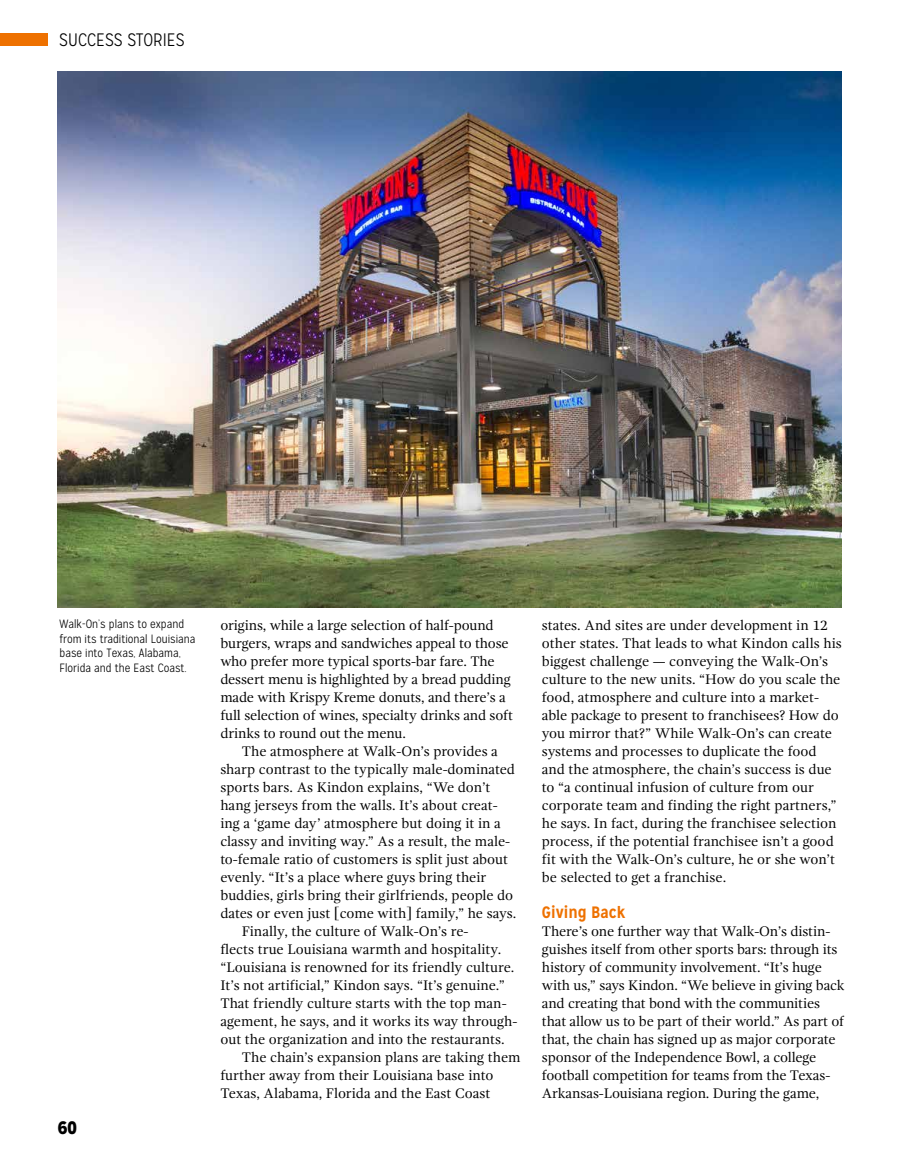
<style>
.page{position:relative;width:905px;height:1175px;background:#fff}
.page>*{position:absolute;margin:0;border:0;box-sizing:border-box;transform-origin:0 0}
.t1{font:300 18px "Mission Gothic";color:#000}
.t2{font:900 18px "Mission Gothic";color:#000}
.t3{font:700 16.5px "Mission Gothic";color:#ee7100}
.t4{font:14.25px/18px "Gandhi Serif";letter-spacing:-.01em;color:#000}
.t5{font:300 12px/14.4px "Mission Gothic";color:#000}
</style>
<div class="page">
<img style="left:58px;top:71px;width:783px;height:537px">
<div style="left:0;top:33px;width:48px;height:13px;background:#ee7100"></div>
<p class="t1" style="left:59px;top:29px;width:127px">SUCCESS STORIES</p>
<p class="t5" style="left:60px;top:617px;width:137px">Walk-On’s plans to expand from its traditional Louisiana base into Texas, Alabama,<br>Florida and the East Coast.</p>
<p class="t2" style="left:58px;top:1116px;width:20px">60</p>
<p class="t4" style="left:220px;top:616px;width:294px">origins, while a large selection of half-pound burgers, wraps and sandwiches appeal to those who prefer more typical sports-bar fare. The dessert menu is highlighted by a bread pudding made with Krispy Kreme donuts, and there’s a full selection of wines, specialty drinks and soft drinks to round out the menu.</p>
<p class="t4" style="left:242px;top:742px;width:257px">The atmosphere at Walk-On’s provides a</p>
<p class="t4" style="left:220px;top:760px;width:296px">sharp contrast to the typically male-dominated</p>
<p class="t4" style="left:220px;top:778px;width:272px">sports bars. As Kindon explains, “We don’t</p>
<p class="t4" style="left:220px;top:796px;width:279px">hang jerseys from the walls. It’s about creat-</p>
<p class="t4" style="left:220px;top:814px;width:282px">ing a ‘game day’ atmosphere but doing it in a</p>
<p class="t4" style="left:220px;top:832px;width:291px">classy and inviting way.” As a result, the male-</p>
<p class="t4" style="left:220px;top:850px;width:289px">to-female ratio of customers is split just about</p>
<p class="t4" style="left:220px;top:868px;width:267px">evenly. “It’s a place where guys bring their</p>
<p class="t4" style="left:220px;top:886px;width:294px">buddies, girls bring their girlfriends, people do</p>
<p class="t4" style="left:220px;top:904px;width:297px">dates or even just [come with] family,” he says.</p>
<p class="t4" style="left:242px;top:922px;width:228px">Finally, the culture of Walk-On’s re-</p>
<p class="t4" style="left:220px;top:940px;width:282px">flects true Louisiana warmth and hospitality.</p>
<p class="t4" style="left:220px;top:958px;width:295px">“Louisiana is renowned for its friendly culture.</p>
<p class="t4" style="left:220px;top:976px;width:286px">It’s not artificial,” Kindon says. “It’s genuine.”</p>
<p class="t4" style="left:220px;top:994px;width:288px">That friendly culture starts with the top man-</p>
<p class="t4" style="left:220px;top:1012px;width:298px">agement, he says, and it works its way through-</p>
<p class="t4" style="left:220px;top:1030px;width:286px">out the organization and into the restaurants.</p>
<p class="t4" style="left:242px;top:1048px;width:280px">The chain’s expansion plans are taking them</p>
<p class="t4" style="left:220px;top:1066px;width:274px">further away from their Louisiana base into</p>
<p class="t4" style="left:220px;top:1084px;width:272px">Texas, Alabama, Florida and the East Coast</p>
<p class="t4" style="left:542px;top:616px;width:301px">states. And sites are under development in 12 other states. That leads to what Kindon calls his biggest challenge — conveying the Walk-On’s culture to the new units. “How do you scale the food, atmosphere and culture into a market&shy;able package to present to franchisees? How do you mirror that?” While Walk-On’s can create systems and processes to duplicate the food and the atmosphere, the chain’s success is due to “a continual infusion of culture from our corporate team and finding the right partners,” he says. In fact, during the franchisee selection process, if the potential franchisee isn’t a good fit with the Walk-On’s culture, he or she won’t be selected to get a franchise.</p>
<p class="t3" style="left:542px;top:902px;width:85px">Giving Back</p>
<p class="t4" style="left:542px;top:922px;width:304px">There’s one further way that Walk-On’s distin&shy;guishes itself from other sports bars: through its history of community involvement. “It’s huge with us,” says Kindon. “We believe in giving back and creating that bond with the communities that allow us to be part of their world.” As part of that, the chain has signed up as major corporate sponsor of the Independence Bowl, a college football competition for teams from the Texas-Arkansas-Louisiana region. During the game,</p>
</div>
